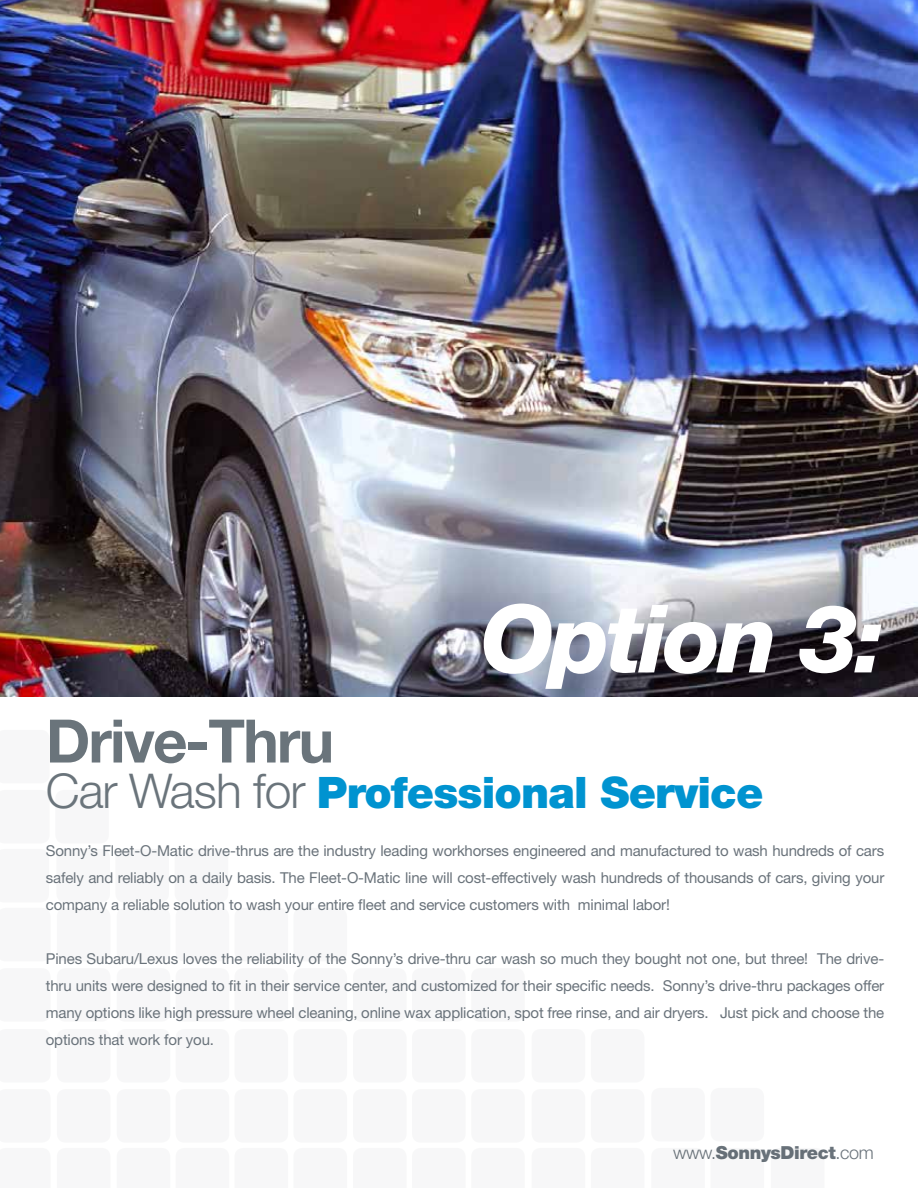
<style>
.page{position:relative;width:918px;height:1188px;background:#fff}
.page>*{position:absolute;margin:0;border:0;box-sizing:border-box;transform-origin:0 0}
.t1{font:italic 800 94.5px "Helvetica Neue";letter-spacing:-.04em;color:#fff}
.t2{font:700 60px "Helvetica Neue";letter-spacing:-.03em;color:#6a747b}
.t3{font:900 43.5px "Helvetica Neue";letter-spacing:-.02em;color:#0093d0}
.t4{font:900 18px "Helvetica Neue";letter-spacing:-.02em;color:#6a737b}
.t5{font:15px/27px "Helvetica Neue";letter-spacing:-.01em;color:#6a737b;text-align:justify}
.s1{font-weight:300;font-size:48px;color:#6a747b}
.s2{font-weight:300}
</style>
<div class="page">
<img style="left:0;top:0;width:918px;height:696px">
<img style="left:917px;top:0;width:1px;height:201px">
<h1 class="t1" style="left:481px;top:582px;width:405px">Option 3:</h1>
<h2 class="t2" style="left:46px;top:704px;width:290px">Drive-Thru</h2>
<h3 class="t3" style="left:46px;top:766px;width:719px"><span class="s1">Car Wash for</span> Professional Service</h3>
<p class="t5" style="left:46px;top:837px;width:840px">Sonny’s Fleet-O-Matic drive-thrus are the industry leading workhorses engineered and manufactured to wash hundreds of cars safely and reliably on a daily basis. The Fleet-O-Matic line will cost-effectively wash hundreds of thousands of cars, giving your company a reliable solution to wash your entire fleet and service customers with minimal labor!</p>
<p class="t5" style="left:46px;top:945px;width:840px">Pines Subaru/Lexus loves the reliability of the Sonny’s drive-thru car wash so much they bought not one, but three! The drive&shy;thru units were designed to fit in their service center, and customized for their specific needs. Sonny’s drive-thru packages offer many options like high pressure wheel cleaning, online wax application, spot free rinse, and air dryers. Just pick and choose the options that work for you.</p>
<p class="t4" style="left:673px;top:1142px;width:202px"><span class="s2">www.</span>SonnysDirect<span class="s2">.com</span></p>
</div>
